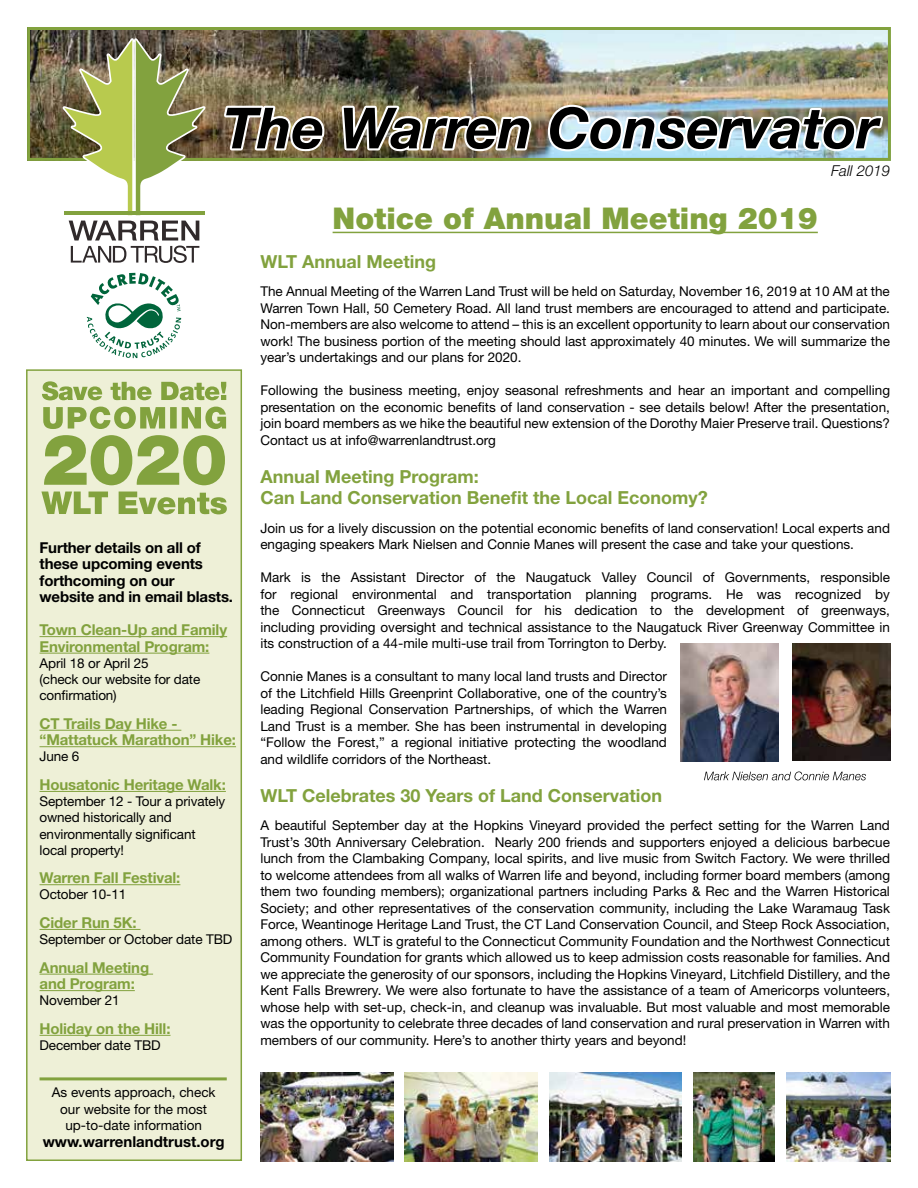
<style>
.page{position:relative;width:918px;height:1188px;background:#fff}
.page>*{position:absolute;margin:0;border:0;box-sizing:border-box;transform-origin:0 0}
.t1{font:900 30px "Helvetica Neue";color:#82a23e}
.t2{font:700 18px/21.6px "Helvetica Neue";color:#82a23e}
.t3{font:700 15px/16.5px "Helvetica Neue";letter-spacing:-.01em;color:#82a23e}
.t4{font:700 15px/16.5px "Helvetica Neue";letter-spacing:-.01em;color:#000}
.t5{font:italic 300 15px "Helvetica Neue";color:#000}
.t6{font:13.5px/16.5px "Helvetica Neue";color:#000;text-align:justify}
</style>
<div class="page">
<div style="left:27px;top:370px;width:214px;height:790px;background:#eef0d7"></div>
<div style="left:26px;top:369px;width:216px;height:792px;border:2px solid #82a23e"></div>
<img style="left:31px;top:31px;width:856px;height:126px">
<div style="left:27px;top:27px;width:864px;height:134px;border:3px solid #82a23e"></div>
<img style="left:221px;top:102px;width:665px;height:52px">
<hr style="left:40px;top:636px;width:187px;height:1px;background:#82a23e">
<hr style="left:40px;top:653px;width:169px;height:1px;background:#82a23e">
<hr style="left:40px;top:730px;width:141px;height:1px;background:#82a23e">
<hr style="left:40px;top:746px;width:196px;height:1px;background:#82a23e">
<hr style="left:40px;top:791px;width:186px;height:1px;background:#82a23e">
<hr style="left:40px;top:884px;width:140px;height:1px;background:#82a23e">
<hr style="left:40px;top:929px;width:101px;height:1px;background:#82a23e">
<hr style="left:40px;top:974px;width:113px;height:1px;background:#82a23e">
<hr style="left:40px;top:990px;width:95px;height:1px;background:#82a23e">
<hr style="left:40px;top:1035px;width:131px;height:1px;background:#82a23e">
<svg style="left:61px;top:30px;width:146px;height:328px"></svg>
<hr style="left:40px;top:1077px;width:187px;height:3px;background:#82a23e">
<img style="left:787px;top:1073px;width:103px;height:89px">
<img style="left:260px;top:1073px;width:133px;height:88px">
<img style="left:550px;top:1073px;width:132px;height:88px">
<img style="left:405px;top:1073px;width:133px;height:89px">
<img style="left:694px;top:1073px;width:81px;height:88px">
<img style="left:680px;top:644px;width:98px;height:117px">
<img style="left:792px;top:644px;width:98px;height:117px">
<svg style="left:704px;top:772px;width:162px;height:8px"></svg>
<svg style="left:41px;top:492px;width:186px;height:22px"></svg>
<svg style="left:44px;top:435px;width:181px;height:50px"></svg>
<svg style="left:43px;top:407px;width:183px;height:22px"></svg>
<svg style="left:42px;top:381px;width:184px;height:19px"></svg>
<hr style="left:333px;top:232px;width:485px;height:1px;background:#82a23e">
<p class="t4" style="left:40px;top:539px;width:195px">Further details on all of these upcoming events forthcoming on our website and in email blasts.</p>
<p class="t3" style="left:40px;top:621px;width:189px">Town Clean-Up and Family<br>Environmental Program:</p>
<p class="t6" style="left:40px;top:655px;width:162px;text-align:left">April 18 or April 25<br>(check our website for date confirmation)</p>
<p class="t3" style="left:40px;top:715px;width:198px">CT Trails Day Hike - “Mattatuck Marathon” Hike:</p>
<p class="t6" style="left:40px;top:748px;width:41px">June 6</p>
<p class="t3" style="left:40px;top:776px;width:188px">Housatonic Heritage Walk:</p>
<p class="t6" style="left:40px;top:793px;width:187px;text-align:left">September 12 - Tour a privately owned historically and environmentally significant local property!</p>
<p class="t3" style="left:40px;top:869px;width:142px">Warren Fall Festival:</p>
<p class="t6" style="left:40px;top:886px;width:88px">October 10-11</p>
<p class="t3" style="left:40px;top:914px;width:99px">Cider Run 5K:</p>
<p class="t6" style="left:40px;top:931px;width:194px">September or October date TBD</p>
<p class="t3" style="left:40px;top:959px;width:111px">Annual Meeting and Program:</p>
<p class="t6" style="left:40px;top:992px;width:82px">November 21</p>
<p class="t3" style="left:40px;top:1020px;width:132px">Holiday on the Hill:</p>
<p class="t6" style="left:40px;top:1037px;width:123px">December date TBD</p>
<p class="t6" style="left:52px;top:1084px;width:165px;text-align:center">As events approach, check our website for the most up-to-date information</p>
<p class="t4" style="left:43px;top:1133px;width:183px">www.warrenlandtrust.org</p>
<p class="t5" style="left:831px;top:162px;width:60px">Fall 2019</p>
<h1 class="t1" style="left:333px;top:201px;width:487px">Notice of Annual Meeting 2019</h1>
<h2 class="t2" style="left:260px;top:250px;width:177px">WLT Annual Meeting</h2>
<p class="t6" style="left:260px;top:283px;width:631px">The Annual Meeting of the Warren Land Trust will be held on Saturday, November 16, 2019 at 10 AM at the Warren Town Hall, 50 Cemetery Road. All land trust members are encouraged to attend and participate.<br>Non-members are also welcome to attend – this is an excellent opportunity to learn about our conservation work! The business portion of the meeting should last approximately 40 minutes. We will summarize the year’s undertakings and our plans for 2020.</p>
<p class="t6" style="left:260px;top:382px;width:631px">Following the business meeting, enjoy seasonal refreshments and hear an important and compelling presentation on the economic benefits of land conservation - see details below! After the presentation, join board members as we hike the beautiful new extension of the Dorothy Maier Preserve trail. Questions?<br>Contact us at info@warrenlandtrust.org</p>
<h2 class="t2" style="left:260px;top:465px;width:449px">Annual Meeting Program:<br>Can Land Conservation Benefit the Local Economy?</h2>
<p class="t6" style="left:260px;top:519px;width:631px">Join us for a lively discussion on the potential economic benefits of land conservation! Local experts and engaging speakers Mark Nielsen and Connie Manes will present the case and take your questions.</p>
<p class="t6" style="left:260px;top:569px;width:631px">Mark is the Assistant Director of the Naugatuck Valley Council of Governments, responsible for regional environmental and transportation planning programs. He was recognized by the Connecticut Greenways Council for his dedication to the development of greenways, including providing oversight and technical assistance to the Naugatuck River Greenway Committee in its construction of a 44-mile multi-use trail from Torrington to Derby.</p>
<p class="t6" style="left:260px;top:668px;width:408px">Connie Manes is a consultant to many local land trusts and Director of the Litchfield Hills Greenprint Collaborative, one of the country’s leading Regional Conservation Partnerships, of which the Warren Land Trust is a member. She has been instrumental in developing “Follow the Forest,” a regional initiative protecting the woodland and wildlife corridors of the Northeast.</p>
<h2 class="t2" style="left:260px;top:784px;width:403px">WLT Celebrates 30 Years of Land Conservation</h2>
<p class="t6" style="left:260px;top:817px;width:631px">A beautiful September day at the Hopkins Vineyard provided the perfect setting for the Warren Land Trust’s 30th Anniversary Celebration. Nearly 200 friends and supporters enjoyed a delicious barbecue lunch from the Clambaking Company, local spirits, and live music from Switch Factory. We were thrilled to welcome attendees from all walks of Warren life and beyond, including former board members (among them two founding members); organizational partners including Parks &amp; Rec and the Warren Historical Society; and other representatives of the conservation community, including the Lake Waramaug Task Force, Weantinoge Heritage Land Trust, the CT Land Conservation Council, and Steep Rock Association, among others. WLT is grateful to the Connecticut Community Foundation and the Northwest Connecticut Community Foundation for grants which allowed us to keep admission costs reasonable for families. And we appreciate the generosity of our sponsors, including the Hopkins Vineyard, Litchfield Distillery, and the Kent Falls Brewrery. We were also fortunate to have the assistance of a team of Americorps volunteers, whose help with set-up, check-in, and cleanup was invaluable. But most valuable and most memorable was the opportunity to celebrate three decades of land conservation and rural preservation in Warren with members of our community. Here’s to another thirty years and beyond!</p>
</div>
